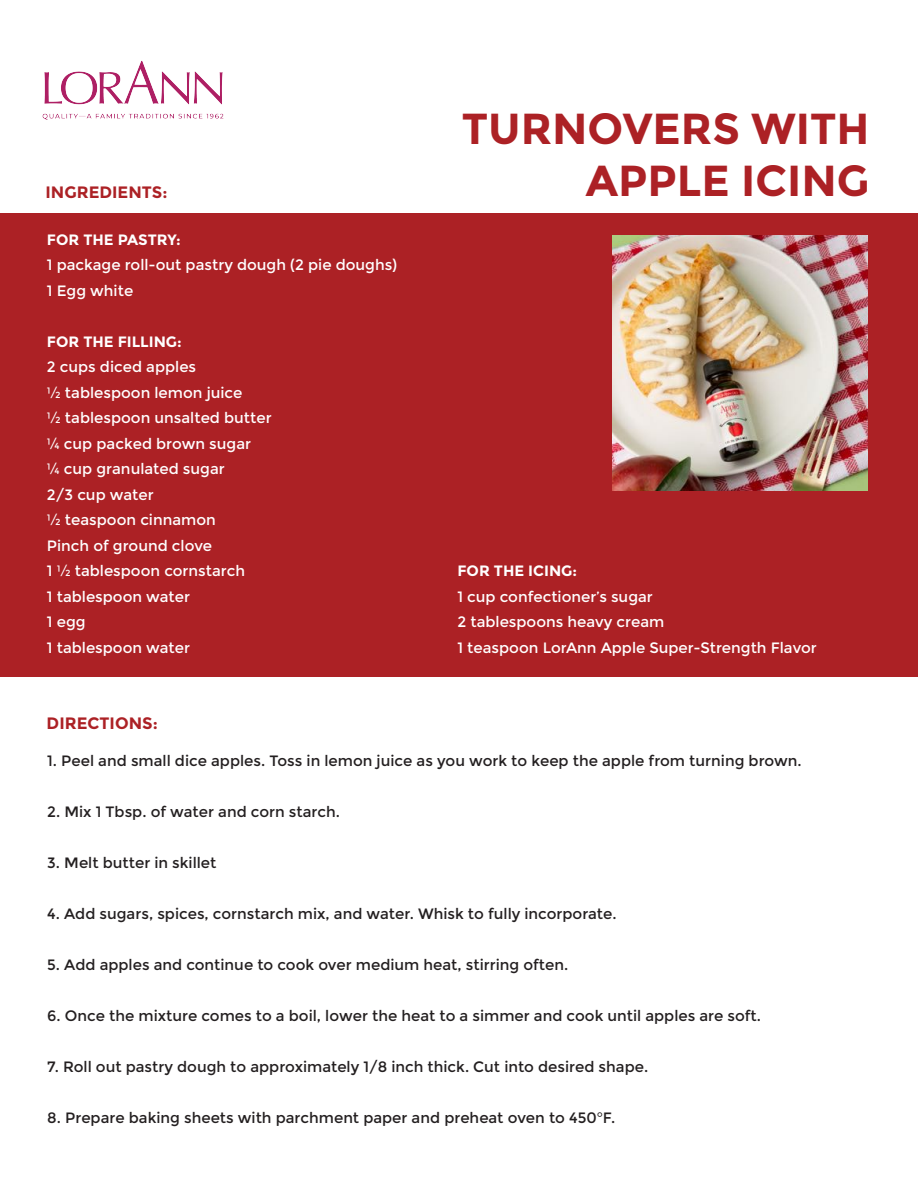
<style>
.page{position:relative;width:918px;height:1188px;background:#fff}
.page>*{position:absolute;margin:0;border:0;box-sizing:border-box;transform-origin:0 0}
.t1{font:700 43.35px/52.1px "Montserrat";color:#ac2125;text-align:right}
.t2{font:700 16.5px "Montserrat";color:#ac2125}
.t3{font:15px "Montserrat";color:#231f20}
.t4{font:15px/25.5px "Montserrat";color:#fff}
.t5{font:700 15px "Montserrat";color:#fff}
</style>
<div class="page">
<div style="left:0;top:213px;width:918px;height:463px;background:#ac2125"></div>
<img style="left:42px;top:60px;width:182px;height:60px">
<img style="left:612px;top:235px;width:255px;height:255px">
<p class="t2" style="left:46px;top:182px;width:124px">INGREDIENTS:</p>
<p class="t5" style="left:47px;top:230px;width:136px">FOR THE PASTRY:</p>
<p class="t4" style="left:47px;top:252px;width:352px">1 package roll-out pastry dough (2 pie doughs)<br>1 Egg white</p>
<p class="t5" style="left:47px;top:332px;width:136px">FOR THE FILLING:</p>
<p class="t4" style="left:47px;top:354px;width:226px">2 cups diced apples<br>½ tablespoon lemon juice<br>½ tablespoon unsalted butter ¼ cup packed brown sugar<br>¼ cup granulated sugar<br>2/3 cup water<br>½ teaspoon cinnamon<br>Pinch of ground clove<br>1 ½ tablespoon cornstarch<br>1 tablespoon water<br>1 egg<br>1 tablespoon water</p>
<h1 class="t1" style="left:462px;top:102px;width:409px">TURNOVERS WITH<br>APPLE ICING</h1>
<p class="t5" style="left:457px;top:562px;width:121px">FOR THE ICING:</p>
<p class="t4" style="left:457px;top:584px;width:361px">1 cup confectioner’s sugar<br>2 tablespoons heavy cream<br>1 teaspoon LorAnn Apple Super-Strength Flavor</p>
<p class="t2" style="left:47px;top:713px;width:113px">DIRECTIONS:</p>
<p class="t3" style="left:47px;top:751px;width:756px">1. Peel and small dice apples. Toss in lemon juice as you work to keep the apple from turning brown.</p>
<p class="t3" style="left:47px;top:802px;width:294px">2. Mix 1 Tbsp. of water and corn starch.</p>
<p class="t3" style="left:47px;top:853px;width:171px">3. Melt butter in skillet</p>
<p class="t3" style="left:47px;top:904px;width:571px">4. Add sugars, spices, cornstarch mix, and water. Whisk to fully incorporate.</p>
<p class="t3" style="left:47px;top:955px;width:523px">5. Add apples and continue to cook over medium heat, stirring often.</p>
<p class="t3" style="left:47px;top:1006px;width:715px">6. Once the mixture comes to a boil, lower the heat to a simmer and cook until apples are soft.</p>
<p class="t3" style="left:47px;top:1057px;width:602px">7. Roll out pastry dough to approximately 1/8 inch thick. Cut into desired shape.</p>
<p class="t3" style="left:47px;top:1108px;width:570px">8. Prepare baking sheets with parchment paper and preheat oven to 450°F.</p>
</div>
